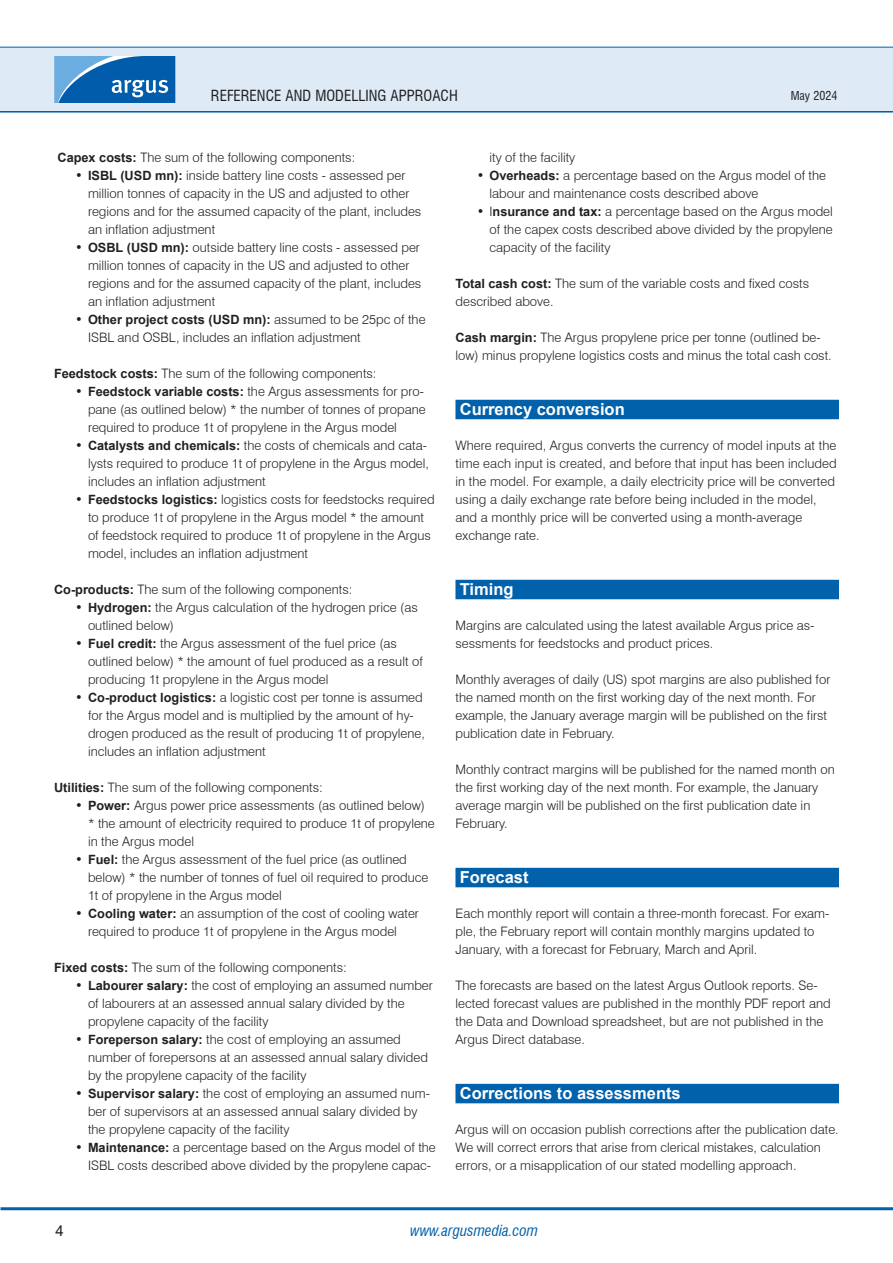
<style>
.page{position:relative;width:893px;height:1263px;background:#fff}
.page>*{position:absolute;margin:0;border:0;box-sizing:border-box;transform-origin:0 0}
.Section_header{font:700 16.5px "Arial";color:#fff}
.t1{font:condensed 15px "Swiss 721 BT";color:#231f20}
.t2{font:italic condensed 15px "Swiss 721 BT";color:#0161aa}
.t3{font:15px "Arial";color:#231f20}
.Body_Text{font:300 13.05px/18px "Swiss 721 BT";color:#231f20}
.t4{font:700 12.75px "Arial";color:#231f20}
.t5{font:condensed 12px "Swiss 721 BT";color:#231f20}
.s1{font-family:"Arial";font-weight:700;font-size:12.75px}
.s2{font-family:"Swiss 721 BT";font-weight:300;font-size:13.05px}
</style>
<div class="page">
<hr style="left:0;top:110px;width:893px;height:3px;background:#0161aa">
<div style="left:0;top:47px;width:893px;height:64px;background:#deebf7"></div>
<hr style="left:0;top:47px;width:893px;height:1px;background:#0161aa">
<svg style="left:54px;top:56px;width:121px;height:47px;background:#317ebe"></svg>
<hr style="left:1px;top:1207px;width:892px;height:3px;background:#0161aa">
<div style="left:455px;top:400px;width:384px;height:19px;background:#0161aa"></div>
<div style="left:455px;top:580px;width:384px;height:19px;background:#0161aa"></div>
<div style="left:455px;top:868px;width:384px;height:19px;background:#0161aa"></div>
<div style="left:455px;top:1084px;width:384px;height:19px;background:#0161aa"></div>
<p class="t1" style="left:211px;top:86px;width:248px">REFERENCE AND MODELLING APPROACH</p>
<p class="t5" style="left:791px;top:88px;width:48px">May 2024</p>
<p class="Body_Text" style="left:57px;top:148px;width:299px"><span class="s1">Capex costs:</span> The sum of the following components:</p>
<p class="Body_Text" style="left:88px;top:166px;width:335px;text-indent:-13px">• <span class="s1">ISBL (USD mn):</span> inside battery line costs - assessed per million tonnes of capacity in the US and adjusted to other regions and for the assumed capacity of the plant, includes an inflation adjustment</p>
<p class="Body_Text" style="left:88px;top:238px;width:335px;text-indent:-13px">• <span class="s1">OSBL (USD mn):</span> outside battery line costs - assessed per million tonnes of capacity in the US and adjusted to other regions and for the assumed capacity of the plant, includes an inflation adjustment</p>
<p class="t4" style="left:75px;top:311px;width:352px"><span class="s2">•</span> Other project costs (USD mn): <span class="s2">assumed to be 25pc of the</span></p>
<p class="Body_Text" style="left:88px;top:328px;width:274px">ISBL and OSBL, includes an inflation adjustment</p>
<p class="Body_Text" style="left:54px;top:364px;width:324px"><span class="s1">Feedstock costs:</span> The sum of the following components:</p>
<p class="Body_Text" style="left:88px;top:382px;width:339px;text-indent:-13px">• <span class="s1">Feedstock variable costs:</span> the Argus assessments for pro&shy;pane (as outlined below) * the number of tonnes of propane required to produce 1t of propylene in the Argus model</p>
<p class="Body_Text" style="left:88px;top:436px;width:342px;text-indent:-13px">• <span class="s1">Catalysts and chemicals:</span> the costs of chemicals and cata&shy;lysts required to produce 1t of propylene in the Argus model, includes an inflation adjustment</p>
<p class="Body_Text" style="left:88px;top:490px;width:348px;text-indent:-13px">• <span class="s1">Feedstocks logistics:</span> logistics costs for feedstocks required to produce 1t of propylene in the Argus model * the amount of feedstock required to produce 1t of propylene in the Argus model, includes an inflation adjustment</p>
<p class="Body_Text" style="left:54px;top:580px;width:300px"><span class="s1">Co-products:</span> The sum of the following components:</p>
<p class="Body_Text" style="left:88px;top:598px;width:331px;text-indent:-13px">• <span class="s1">Hydrogen:</span> the Argus calculation of the hydrogen price (as outlined below)</p>
<p class="Body_Text" style="left:88px;top:634px;width:336px;text-indent:-13px">• <span class="s1">Fuel credit:</span> the Argus assessment of the fuel price (as outlined below) * the amount of fuel produced as a result of producing 1t propylene in the Argus model</p>
<p class="Body_Text" style="left:88px;top:688px;width:338px;text-indent:-13px">• <span class="s1">Co-product logistics:</span> a logistic cost per tonne is assumed for the Argus model and is multiplied by the amount of hy&shy;drogen produced as the result of producing 1t of propylene, includes an inflation adjustment</p>
<p class="Body_Text" style="left:54px;top:778px;width:270px"><span class="s1">Utilities:</span> The sum of the following components:</p>
<p class="Body_Text" style="left:88px;top:796px;width:348px;text-indent:-13px">• <span class="s1">Power:</span> Argus power price assessments (as outlined below)<br>* the amount of electricity required to produce 1t of propylene in the Argus model</p>
<p class="Body_Text" style="left:88px;top:850px;width:342px;text-indent:-13px">• <span class="s1">Fuel:</span> the Argus assessment of the fuel price (as outlined below) * the number of tonnes of fuel oil required to produce<br>1t of propylene in the Argus model</p>
<p class="Body_Text" style="left:88px;top:904px;width:332px;text-indent:-13px">• <span class="s1">Cooling water:</span> an assumption of the cost of cooling water required to produce 1t of propylene in the Argus model</p>
<p class="Body_Text" style="left:54px;top:958px;width:294px"><span class="s1">Fixed costs:</span> The sum of the following components:</p>
<p class="Body_Text" style="left:88px;top:976px;width:346px;text-indent:-13px">• <span class="s1">Labourer salary:</span> the cost of employing an assumed number of labourers at an assessed annual salary divided by the propylene capacity of the facility</p>
<p class="Body_Text" style="left:88px;top:1030px;width:341px;text-indent:-13px">• <span class="s1">Foreperson salary:</span> the cost of employing an assumed number of forepersons at an assessed annual salary divided by the propylene capacity of the facility</p>
<p class="Body_Text" style="left:88px;top:1084px;width:344px;text-indent:-13px">• <span class="s1">Supervisor salary:</span> the cost of employing an assumed num&shy;ber of supervisors at an assessed annual salary divided by the propylene capacity of the facility</p>
<p class="Body_Text" style="left:88px;top:1138px;width:349px;text-indent:-13px">• <span class="s1">Maintenance:</span> a percentage based on the Argus model of the<br>ISBL costs described above divided by the propylene capac-</p>
<p class="Body_Text" style="left:489px;top:148px;width:87px">ity of the facility</p>
<p class="Body_Text" style="left:489px;top:166px;width:338px;text-indent:-13px">• <span class="s1">Overheads:</span> a percentage based on the Argus model of the labour and maintenance costs described above</p>
<p class="Body_Text" style="left:489px;top:202px;width:345px;text-align:justify;text-indent:-13px">• I<span class="s1">nsurance and tax:</span> a percentage based on the Argus model of the capex costs described above divided by the propylene capacity of the facility</p>
<p class="Body_Text" style="left:455px;top:274px;width:355px"><span class="s1">Total cash cost:</span> The sum of the variable costs and fixed costs described above.</p>
<p class="Body_Text" style="left:455px;top:328px;width:378px"><span class="s1">Cash margin:</span> The Argus propylene price per tonne (outlined be&shy;low) minus propylene logistics costs and minus the total cash cost.</p>
<p class="Section_header" style="left:460px;top:398px;width:167px">Currency conversion</p>
<p class="Body_Text" style="left:455px;top:436px;width:383px">Where required, Argus converts the currency of model inputs at the time each input is created, and before that input has been included in the model. For example, a daily electricity price will be converted using a daily exchange rate before being included in the model, and a monthly price will be converted using a month-average exchange rate.</p>
<p class="Section_header" style="left:460px;top:578px;width:55px">Timing</p>
<p class="Body_Text" style="left:455px;top:616px;width:360px">Margins are calculated using the latest available Argus price as&shy;sessments for feedstocks and product prices.</p>
<p class="Body_Text" style="left:455px;top:670px;width:376px">Monthly averages of daily (US) spot margins are also published for the named month on the first working day of the next month. For example, the January average margin will be published on the first publication date in February.</p>
<p class="Body_Text" style="left:455px;top:760px;width:381px">Monthly contract margins will be published for the named month on the first working day of the next month. For example, the January average margin will be published on the first publication date in February.</p>
<p class="Section_header" style="left:460px;top:866px;width:70px">Forecast</p>
<p class="Body_Text" style="left:455px;top:904px;width:375px">Each monthly report will contain a three-month forecast. For exam&shy;ple, the February report will contain monthly margins updated to<br>January, with a forecast for February, March and April.</p>
<p class="Body_Text" style="left:455px;top:976px;width:377px">The forecasts are based on the latest Argus Outlook reports. Se&shy;lected forecast values are published in the monthly PDF report and the Data and Download spreadsheet, but are not published in the Argus Direct database.</p>
<p class="Section_header" style="left:460px;top:1082px;width:222px">Corrections to assessments</p>
<p class="Body_Text" style="left:455px;top:1120px;width:385px">Argus will on occasion publish corrections after the publication date.<br>We will correct errors that arise from clerical mistakes, calculation errors, or a misapplication of our stated modelling approach.</p>
<p class="t3" style="left:55px;top:1220px;width:10px">4</p>
<p class="t2" style="left:410px;top:1221px;width:129px">www.argusmedia.com</p>
</div>
